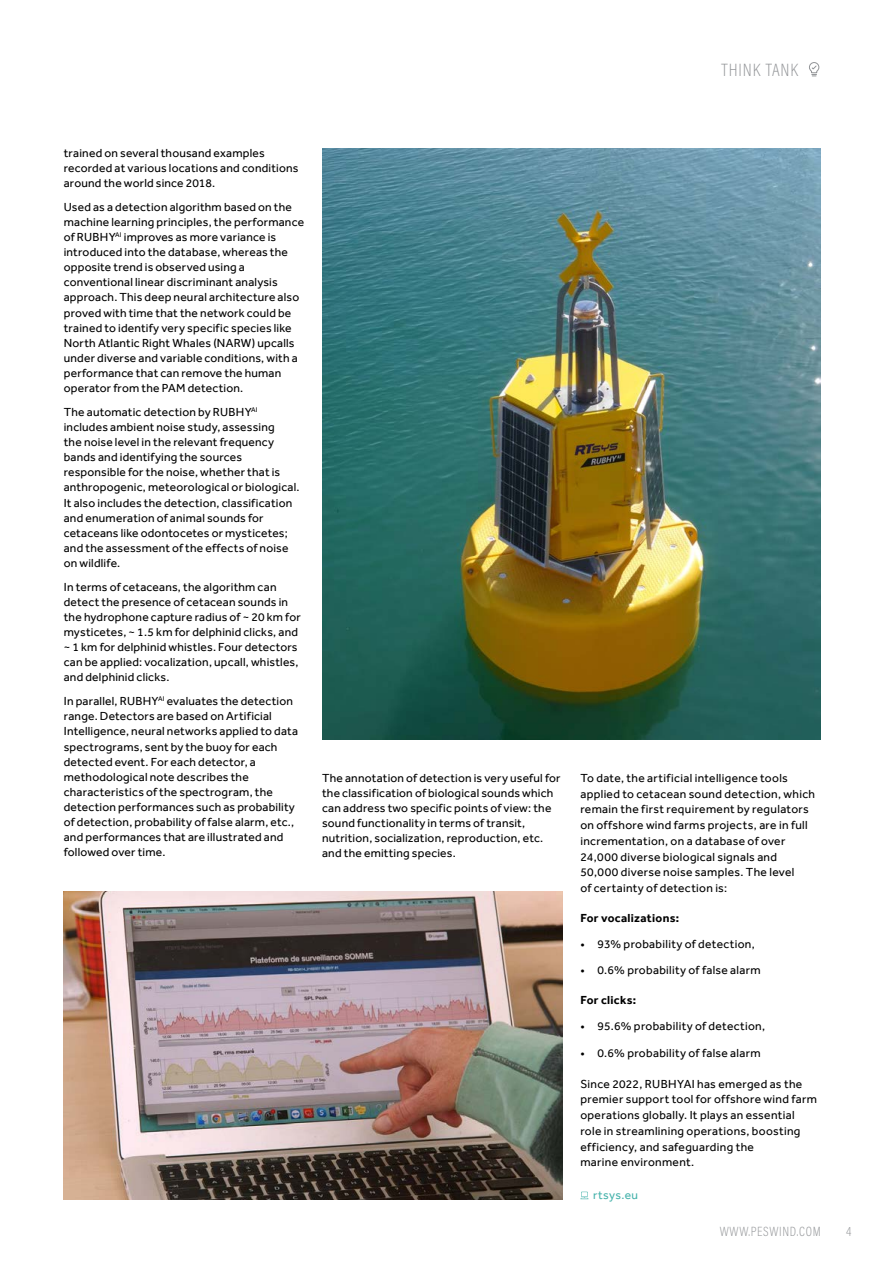
<style>
.page{position:relative;width:893px;height:1263px;background:#fff}
.page>*{position:absolute;margin:0;border:0;box-sizing:border-box;transform-origin:0 0}
.t1{font:200 18px "Acumin Pro Cond";letter-spacing:.05em;color:#939598}
.t2{font:200 13.5px "Acumin Pro Cond";letter-spacing:.05em;color:#939598}
.t3{font:12px/15.1px "Effra";letter-spacing:.02em;color:#000}
.t4{font:700 12px "Effra";letter-spacing:.025em;color:#000}
.t5{font:12px "Effra";letter-spacing:.03em;color:#47b3ac}
</style>
<div class="page">
<svg style="left:580px;top:1192px;width:8px;height:7px"></svg>
<img style="left:322px;top:149px;width:499px;height:591px">
<img style="left:64px;top:891px;width:498px;height:308px">
<svg style="left:809px;top:62px;width:10px;height:15px"></svg>
<h1 class="t1" style="left:721px;top:59px;width:78px">THINK TANK</h1>
<p class="t3" style="left:64px;top:146px;width:236px">trained on several thousand examples recorded at various locations and conditions around the world since 2018.</p>
<p class="t3" style="left:64px;top:200px;width:242px">Used as a detection algorithm based on the machine learning principles, the performance of RUBHY<sup>AI</sup> improves as more variance is introduced into the database, whereas the opposite trend is observed using a conventional linear discriminant analysis approach. This deep neural architecture also proved with time that the network could be trained to identify very specific species like North Atlantic Right Whales (NARW) upcalls under diverse and variable conditions, with a performance that can remove the human operator from the PAM detection.</p>
<p class="t3" style="left:64px;top:405px;width:237px">The automatic detection by RUBHY<sup>AI </sup>includes ambient noise study, assessing<br>the noise level in the relevant frequency bands and identifying the sources responsible for the noise, whether that is anthropogenic, meteorological or biological.<br>It also includes the detection, classification and enumeration of animal sounds for cetaceans like odontocetes or mysticetes; and the assessment of the effects of noise on wildlife.</p>
<p class="t3" style="left:64px;top:580px;width:239px">In terms of cetaceans, the algorithm can detect the presence of cetacean sounds in the hydrophone capture radius of ~ 20 km for mysticetes, ~ 1.5 km for delphinid clicks, and ~ 1 km for delphinid whistles. Four detectors can be applied: vocalization, upcall, whistles, and delphinid clicks.</p>
<p class="t3" style="left:64px;top:694px;width:236px">In parallel, RUBHY<sup>AI</sup> evaluates the detection range. Detectors are based on Artificial Intelligence, neural networks applied to data spectrograms, sent by the buoy for each detected event. For each detector, a methodological note describes the characteristics of the spectrogram, the detection performances such as probability of detection, probability of false alarm, etc., and performances that are illustrated and followed over time.</p>
<p class="t3" style="left:322px;top:771px;width:240px">The annotation of detection is very useful for the classification of biological sounds which can address two specific points of view: the sound functionality in terms of transit, nutrition, socialization, reproduction, etc. and the emitting species.</p>
<p class="t3" style="left:580px;top:771px;width:236px;line-height:15.8px">To date, the artificial intelligence tools applied to cetacean sound detection, which remain the first requirement by regulators on offshore wind farms projects, are in full incrementation, on a database of over 24,000 diverse biological signals and 50,000 diverse noise samples. The level<br>of certainty of detection is:</p>
<p class="t4" style="left:580px;top:912px;width:100px">For vocalizations:</p>
<p class="t3" style="left:580px;top:937px;width:176px">• 93% probability of detection,</p>
<p class="t3" style="left:580px;top:963px;width:182px">• 0.6% probability of false alarm</p>
<p class="t4" style="left:580px;top:995px;width:57px">For clicks:</p>
<p class="t3" style="left:580px;top:1019px;width:186px">• 95.6% probability of detection,</p>
<p class="t3" style="left:580px;top:1046px;width:182px">• 0.6% probability of false alarm</p>
<p class="t3" style="left:580px;top:1076px;width:238px;line-height:15.8px">Since 2022, RUBHYAI has emerged as the premier support tool for offshore wind farm operations globally. It plays an essential role in streamlining operations, boosting efficiency, and safeguarding the<br>marine environment.</p>
<p class="t5" style="left:593px;top:1190px;width:46px">rtsys.eu</p>
<p class="t2" style="left:720px;top:1223px;width:102px">WWW.PESWIND.COM</p>
<p class="t2" style="left:846px;top:1223px;width:7px">4</p>
</div>
